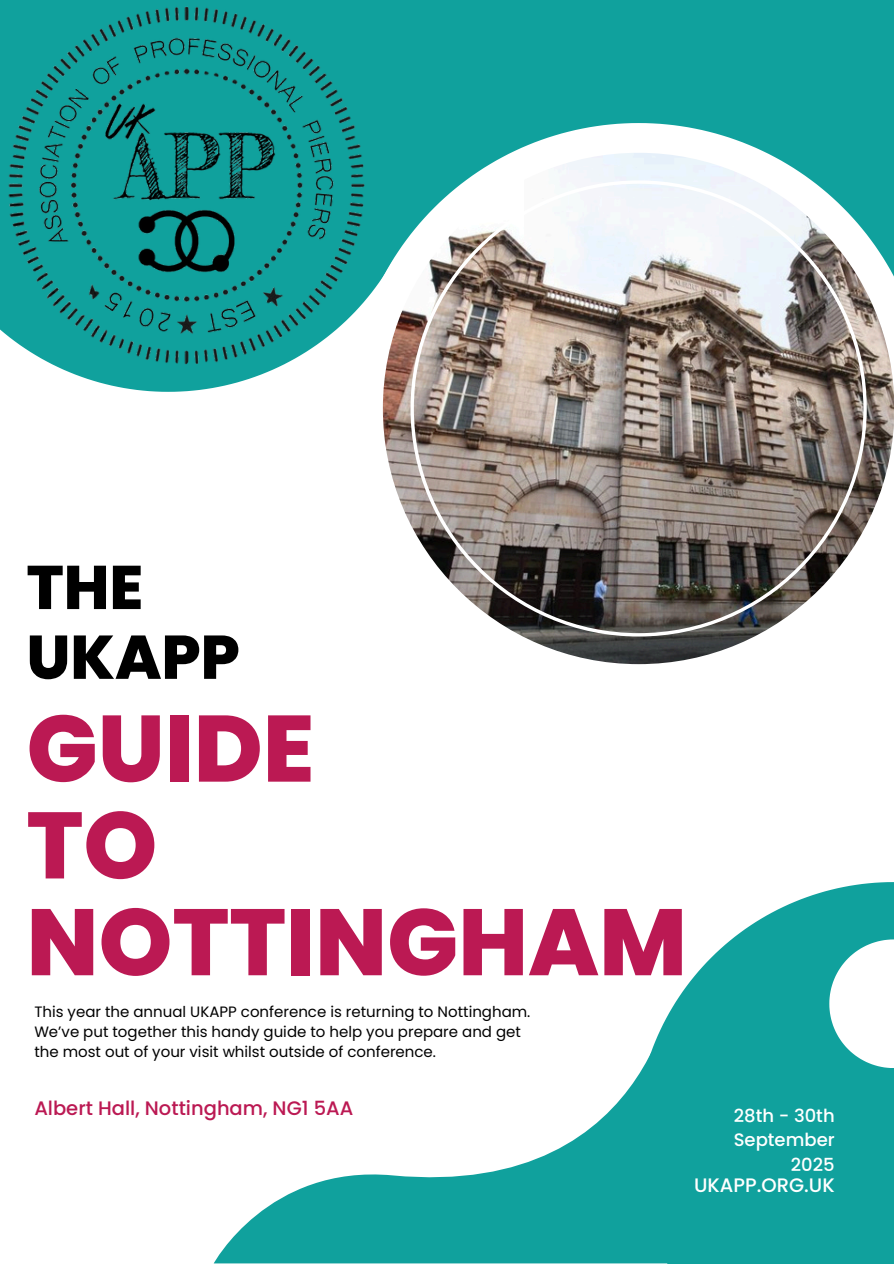
<style>
.page{position:relative;width:894px;height:1264px;background:#fff}
.page>*{position:absolute;margin:0;border:0;box-sizing:border-box;transform-origin:0 0}
.t1{font:800 94.05px/96.8px "Poppins";color:#bb1953}
.t2{font:800 61.5px/69.8px "Poppins";color:#000}
.t3{font:500 19.5px "Poppins";color:#bb1953}
.t4{font:500 19.5px "Poppins";color:#fff}
.t5{font:500 18px/24.8px "Poppins";color:#fff;text-align:right}
.t6{font:15px/20.2px "Poppins";color:#000}
</style>
<div class="page">
<div style="left:426px;top:0;width:467px;height:123px;background:#10a19d"></div>
<div style="left:392px;top:0;width:34px;height:123px;background:#10a19d"></div>
<svg style="left:214px;top:1080px;width:421px;height:183px"></svg>
<svg style="left:635px;top:882px;width:258px;height:381px;fill:#10a19d"></svg>
<svg style="left:829px;top:939px;width:64px;height:128px"></svg>
<svg style="left:382px;top:123px;width:511px;height:542px"></svg>
<img style="left:383px;top:153px;width:510px;height:511px;border-radius:50%">
<svg style="left:410px;top:180px;width:456px;height:456px"></svg>
<img style="left:0;top:0;width:392px;height:392px">
<p class="t2" style="left:27px;top:552px;width:215px">THE<br>UKAPP</p>
<p class="t1" style="left:27px;top:700px;width:661px">GUIDE<br>TO<br>NOTTINGHAM</p>
<p class="t6" style="left:34px;top:1001px;width:497px">This year the annual UKAPP conference is returning to Nottingham.<br>We’ve put together this handy guide to help you prepare and get the most out of your visit whilst outside of conference.</p>
<h2 class="t3" style="left:34px;top:1094px;width:320px">Albert Hall, Nottingham, NG1 5AA</h2>
<h1 class="t5" style="left:733px;top:1102px;width:102px">28th - 30th<br>September<br>2025</h1>
<p class="t4" style="left:694px;top:1171px;width:142px">UKAPP.ORG.UK</p>
</div>
